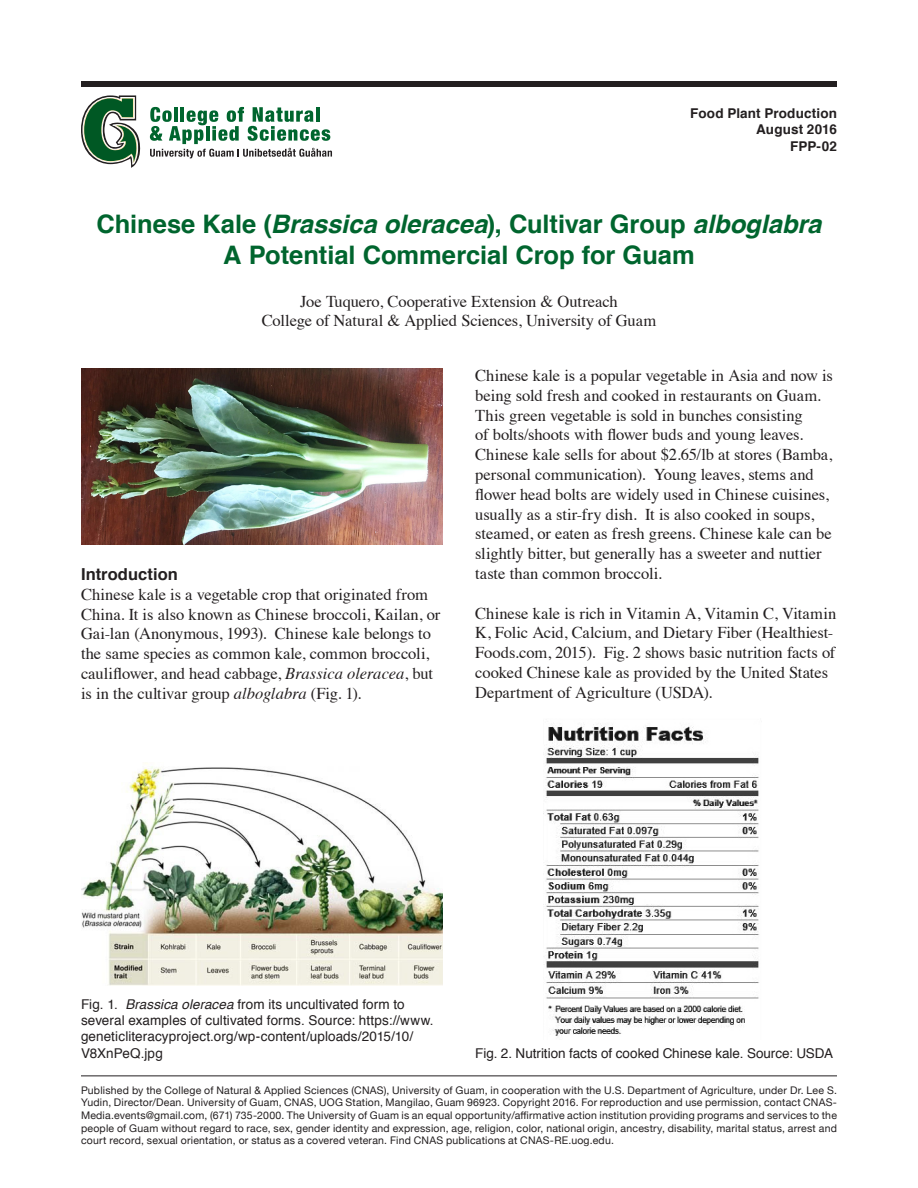
<style>
.page{position:relative;width:918px;height:1188px;background:#fff}
.page>*{position:absolute;margin:0;border:0;box-sizing:border-box;transform-origin:0 0}
.t1{font:700 25.5px "Helvetica";letter-spacing:-.005em;color:#00652e}
.Body_text{font:16.5px/19.8px "Times";letter-spacing:-.005em;color:#231f20}
.Body_text-2{font:700 16.5px "Helvetica";color:#231f20}
.Body_text-3{font:13.5px/16.2px "Helvetica";letter-spacing:.005em;color:#231f20}
.Body_text-4{font:700 13.5px "Helvetica";letter-spacing:.01em;color:#231f20}
.Body_text-5{font:10.5px/12.6px "Helvetica Neue";letter-spacing:.02em;color:#231f20;text-align:justify}
.s1{font-style:italic}
</style>
<div class="page">
<svg style="left:150px;top:107px;width:182px;height:51px"></svg>
<svg style="left:81px;top:95px;width:59px;height:73px"></svg>
<div style="left:81px;top:81px;width:756px;height:6px;background:#231f20"></div>
<hr style="left:81px;top:1076px;width:756px;height:1px;background:#231f20">
<img style="left:81px;top:763px;width:362px;height:222px">
<img style="left:545px;top:724px;width:214px;height:312px">
<img style="left:81px;top:369px;width:362px;height:175px">
<p class="Body_text-4" style="left:690px;top:103px;width:148px">Food Plant Production</p>
<p class="Body_text-4" style="left:756px;top:119px;width:82px">August 2016</p>
<p class="Body_text-4" style="left:790px;top:135px;width:48px">FPP-02</p>
<p class="t1" style="left:97px;top:204px;width:726px">Chinese Kale (<span class="s1">Brassica oleracea</span>), Cultivar Group <span class="s1">alboglabra</span></p>
<p class="t1" style="left:223px;top:234px;width:473px">A Potential Commercial Crop for Guam</p>
<p class="Body_text" style="left:300px;top:290px;width:319px">Joe Tuquero, Cooperative Extension &amp; Outreach</p>
<p class="Body_text" style="left:262px;top:310px;width:396px">College of Natural &amp; Applied Sciences, University of Guam</p>
<p class="Body_text-2" style="left:81px;top:561px;width:98px">Introduction</p>
<p class="Body_text" style="left:81px;top:583px;width:361px">Chinese kale is a vegetable crop that originated from China. It is also known as Chinese broccoli, Kailan, or Gai-lan (Anonymous, 1993). Chinese kale belongs to the same species as common kale, common broccoli, cauliflower, and head cabbage, <span class="s1">Brassica oleracea</span>, but is in the cultivar group <span class="s1">alboglabra</span> (Fig. 1).</p>
<p class="Body_text" style="left:475px;top:364px;width:359px">Chinese kale is a popular vegetable in Asia and now is being sold fresh and cooked in restaurants on Guam.<br>This green vegetable is sold in bunches consisting<br>of bolts/shoots with flower buds and young leaves.<br>Chinese kale sells for about $2.65/lb at stores (Bamba, personal communication). Young leaves, stems and flower head bolts are widely used in Chinese cuisines, usually as a stir-fry dish. It is also cooked in soups, steamed, or eaten as fresh greens. Chinese kale can be slightly bitter, but generally has a sweeter and nuttier taste than common broccoli.</p>
<p class="Body_text" style="left:475px;top:602px;width:363px">Chinese kale is rich in Vitamin A, Vitamin C, Vitamin K, Folic Acid, Calcium, and Dietary Fiber (Healthiest-Foods.com, 2015). Fig. 2 shows basic nutrition facts of cooked Chinese kale as provided by the United States Department of Agriculture (USDA).</p>
<p class="Body_text-3" style="left:81px;top:996px;width:354px">Fig. 1. <span class="s1">Brassica oleracea</span> from its uncultivated form to several examples of cultivated forms. Source: https://www. geneticliteracyproject.org/wp-content/uploads/2015/10/ V8XnPeQ.jpg</p>
<p class="Body_text-3" style="left:475px;top:1045px;width:359px">Fig. 2. Nutrition facts of cooked Chinese kale. Source: USDA</p>
<p class="Body_text-5" style="left:81px;top:1084px;width:758px">Published by the College of Natural &amp; Applied Sciences (CNAS), University of Guam, in cooperation with the U.S. Department of Agriculture, under Dr. Lee S.<br>Yudin, Director/Dean. University of Guam, CNAS, UOG Station, Mangilao, Guam 96923. Copyright 2016. For reproduction and use permission, contact CNAS-Media.events@gmail.com, (671) 735-2000. The University of Guam is an equal opportunity/affirmative action institution providing programs and services to the people of Guam without regard to race, sex, gender identity and expression, age, religion, color, national origin, ancestry, disability, marital status, arrest and court record, sexual orientation, or status as a covered veteran. Find CNAS publications at CNAS-RE.uog.edu.</p>
</div>
